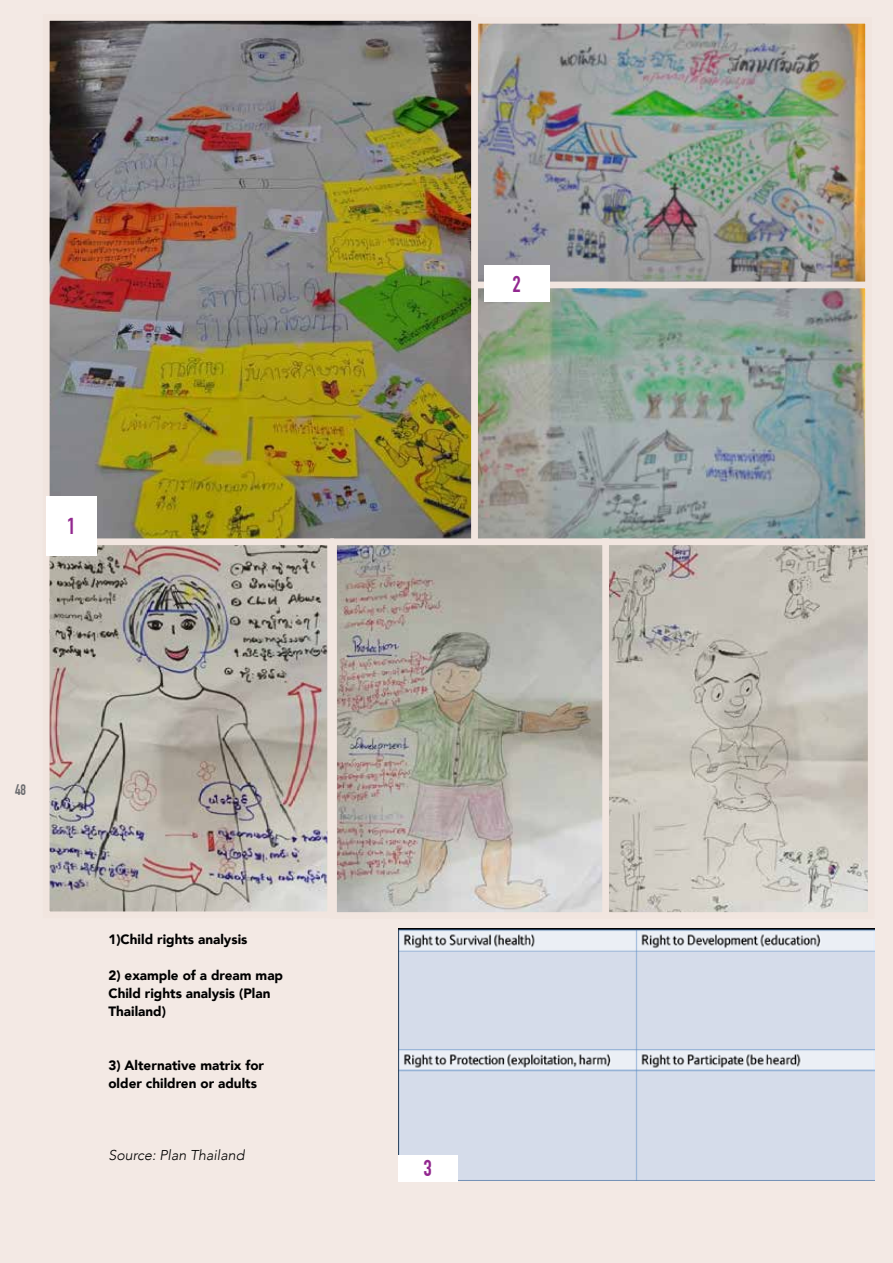
<style>
.page{position:relative;width:893px;height:1263px;background:#f3e9e4}
.page>*{position:absolute;margin:0;border:0;box-sizing:border-box;transform-origin:0 0}
.t1{font:700 22.5px "DIN Condensed";color:#92278f}
.t2{font:700 15px "DIN Condensed";color:#6d6e71}
.t3{font:italic 300 14.25px "Avenir";color:#000}
.t4{font:900 13.5px/18px "Avenir";color:#000}
</style>
<div class="page">
<img style="left:398px;top:929px;width:476px;height:252px">
<img style="left:479px;top:25px;width:385px;height:513px">
<div style="left:471px;top:17px;width:401px;height:272px;border:7px solid #f1e5df"></div>
<div style="left:471px;top:282px;width:401px;height:285px;border:7px solid #f1e5df"></div>
<img style="left:51px;top:22px;width:419px;height:516px">
<div style="left:43px;top:14px;width:435px;height:542px;border:7px solid #f1e5df"></div>
<img style="left:338px;top:546px;width:528px;height:365px">
<div style="left:602px;top:538px;width:272px;height:381px;border:7px solid #f1e5df"></div>
<img style="left:51px;top:546px;width:275px;height:364px">
<div style="left:43px;top:538px;width:291px;height:380px;border:7px solid #f1e5df"></div>
<div style="left:330px;top:538px;width:279px;height:381px;border:7px solid #f1e5df"></div>
<div style="left:46px;top:496px;width:50px;height:60px;background:#fff"></div>
<div style="left:484px;top:265px;width:65px;height:37px;background:#fff"></div>
<div style="left:398px;top:1155px;width:60px;height:27px;background:#fff"></div>
<h1 class="t1" style="left:67px;top:513px;width:10px">1</h1>
<p class="t2" style="left:15px;top:781px;width:13px">48</p>
<p class="t4" style="left:108px;top:930px;width:141px">1)Child rights analysis</p>
<p class="t4" style="left:108px;top:966px;width:176px">2) example of a dream map<br>Child rights analysis (Plan<br>Thailand)</p>
<p class="t4" style="left:108px;top:1056px;width:157px">3) Alternative matrix for older children or adults</p>
<p class="t3" style="left:108px;top:1147px;width:137px">Source: Plan Thailand</p>
<h1 class="t1" style="left:513px;top:271px;width:10px">2</h1>
<h1 class="t1" style="left:424px;top:1155px;width:10px">3</h1>
</div>
